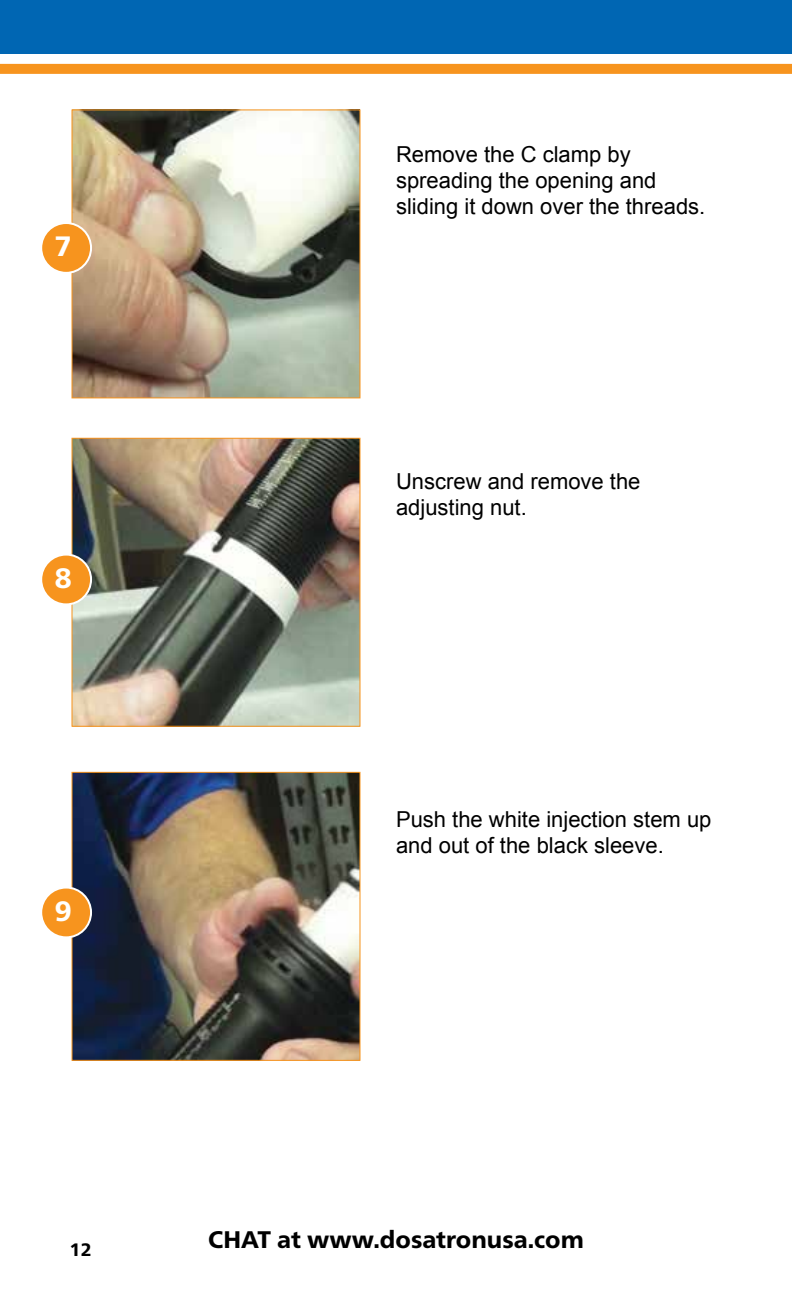
<style>
.page{position:relative;width:792px;height:1296px;background:#fff}
.page>*{position:absolute;margin:0;border:0;box-sizing:border-box;transform-origin:0 0}
.t1{font:800 28px "Frutiger Neue LT Pro";color:#fff}
.t2{font:800 24px "Frutiger Neue LT Pro";color:#000}
.t3{font:22px/26px "Arial";color:#000}
.t4{font:800 18px "Frutiger Neue LT Pro";color:#000}
</style>
<div class="page">
<div style="left:0;top:0;width:792px;height:54px;background:#0066b3"></div>
<div style="left:0;top:64px;width:792px;height:10px;background:#f7941e"></div>
<img style="left:74px;top:774px;width:284px;height:285px">
<div style="left:72px;top:772px;width:288px;height:289px;border:1px solid #f7941e"></div>
<img style="left:74px;top:440px;width:284px;height:285px">
<div style="left:72px;top:438px;width:288px;height:289px;border:1px solid #f7941e"></div>
<div style="left:41px;top:888px;width:50px;height:49px;background:#f7941e;border-radius:50%"></div>
<div style="left:40px;top:887px;width:52px;height:51px;border:2px solid #fff;border-radius:50%"></div>
<div style="left:41px;top:555px;width:50px;height:49px;background:#f7941e;border-radius:50%"></div>
<div style="left:40px;top:554px;width:52px;height:51px;border:2px solid #fff;border-radius:50%"></div>
<img style="left:74px;top:111px;width:284px;height:285px">
<div style="left:72px;top:109px;width:288px;height:289px;border:1px solid #f7941e"></div>
<div style="left:41px;top:223px;width:50px;height:50px;background:#f7941e;border-radius:50%"></div>
<div style="left:40px;top:222px;width:52px;height:52px;border:2px solid #fff;border-radius:50%"></div>
<p class="t1" style="left:55px;top:230px;width:18px">7</p>
<p class="t1" style="left:55px;top:561px;width:18px">8</p>
<p class="t1" style="left:55px;top:894px;width:18px">9</p>
<p class="t3" style="left:396px;top:141px;width:311px">Remove the C clamp by spreading the opening and sliding it down over the threads.</p>
<p class="t3" style="left:396px;top:468px;width:246px">Unscrew and remove the adjusting nut.</p>
<p class="t3" style="left:396px;top:807px;width:317px">Push the white injection stem up and out of the black sleeve.</p>
<p class="t4" style="left:70px;top:1239px;width:23px">12</p>
<p class="t2" style="left:208px;top:1225px;width:377px">CHAT at www.dosatronusa.com</p>
</div>
